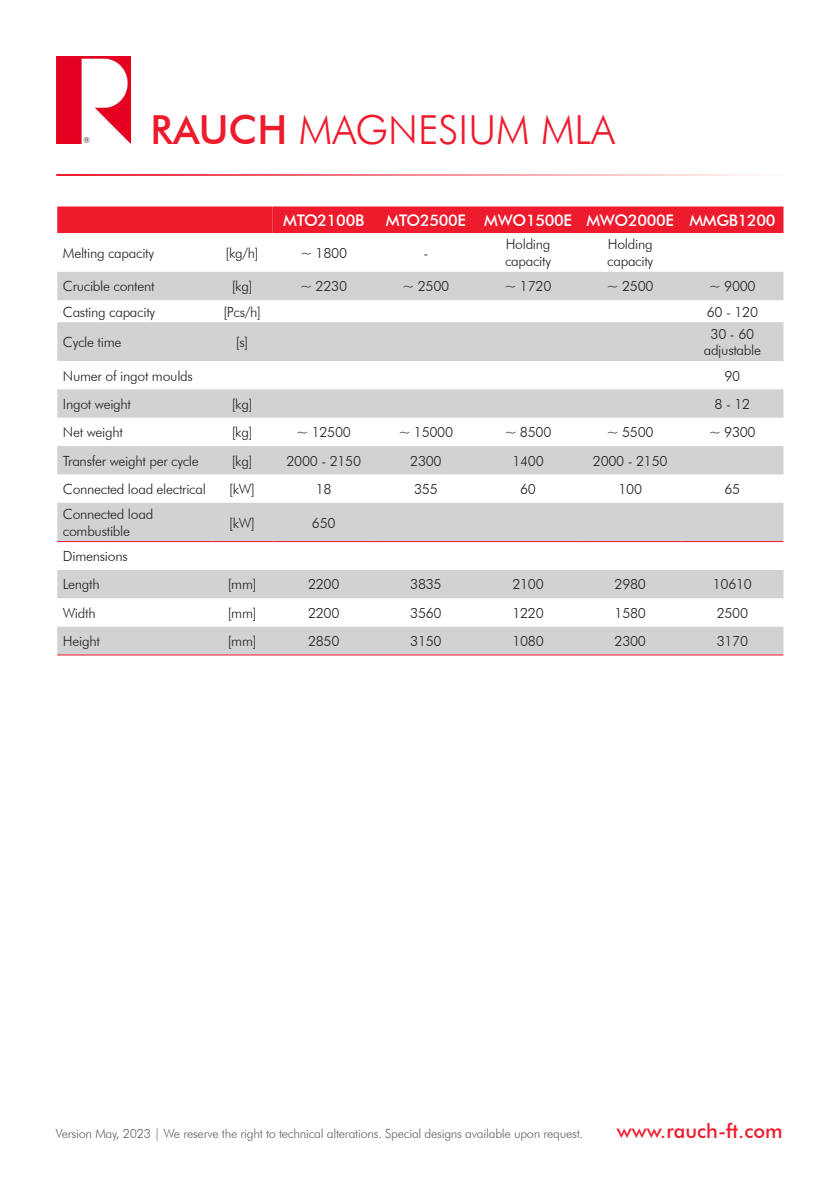
<style>
.page{position:relative;width:840px;height:1191px;background:#fff}
.page>*{position:absolute;margin:0;border:0;box-sizing:border-box;transform-origin:0 0}
.t1{font:300 40px "Futura BT";color:#ee1b2d}
.t2{font:500 20px "Futura BT";color:#ee1b2d}
.Zelleninhalt{font:500 16px "Futura BT";letter-spacing:-.02em;color:#fff}
.Zelleninhalt-2{font:300 14px/16.8px "Futura BT";letter-spacing:-.02em;color:#231f20}
.t3{font:300 12.6px "Futura BT";letter-spacing:-.02em;color:#636366}
.s1{font-weight:500}
</style>
<div class="page">
<img style="left:56px;top:57px;width:74px;height:86px">
<hr style="left:56px;top:174px;width:727px;height:2px;background:#ee1b2d">
<div style="left:57px;top:206px;width:726px;height:27px;background:#ee1b2d"></div>
<svg style="left:57px;top:272px;width:726px;height:382px;fill:#d1d2d4"></svg>
<hr style="left:57px;top:654px;width:154px;height:1px;background:#ee1b2d">
<hr style="left:211px;top:654px;width:61px;height:1px;background:#ee1b2d">
<hr style="left:272px;top:654px;width:102px;height:1px;background:#ee1b2d">
<hr style="left:374px;top:654px;width:102px;height:1px;background:#ee1b2d">
<hr style="left:476px;top:654px;width:103px;height:1px;background:#ee1b2d">
<hr style="left:579px;top:654px;width:102px;height:1px;background:#ee1b2d">
<hr style="left:681px;top:654px;width:102px;height:1px;background:#ee1b2d">
<hr style="left:57px;top:541px;width:154px;height:1px;background:#ee1b2d">
<hr style="left:211px;top:541px;width:61px;height:1px;background:#ee1b2d">
<hr style="left:272px;top:541px;width:102px;height:1px;background:#ee1b2d">
<hr style="left:374px;top:541px;width:102px;height:1px;background:#ee1b2d">
<hr style="left:476px;top:541px;width:103px;height:1px;background:#ee1b2d">
<hr style="left:579px;top:541px;width:102px;height:1px;background:#ee1b2d">
<hr style="left:681px;top:541px;width:102px;height:1px;background:#ee1b2d">
<h1 class="t1" style="left:150px;top:105px;width:465px"><span class="s1">RAUCH</span> MAGNESIUM MLA</h1>
<p class="Zelleninhalt" style="left:283px;top:210px;width:82px">MTO2100B</p>
<p class="Zelleninhalt" style="left:385px;top:210px;width:82px">MTO2500E</p>
<p class="Zelleninhalt" style="left:484px;top:210px;width:89px">MWO1500E</p>
<p class="Zelleninhalt" style="left:586px;top:210px;width:89px">MWO2000E</p>
<p class="Zelleninhalt" style="left:689px;top:210px;width:88px">MMGB1200</p>
<p class="Zelleninhalt-2" style="left:63px;top:244px;width:93px">Melting capacity</p>
<p class="Zelleninhalt-2" style="left:225px;top:244px;width:35px">[kg/h]</p>
<p class="Zelleninhalt-2" style="left:300px;top:244px;width:48px">~ 1800</p>
<p class="Zelleninhalt-2" style="left:423px;top:244px;width:6px">-</p>
<p class="Zelleninhalt-2" style="left:505px;top:236px;width:47px">Holding capacity</p>
<p class="Zelleninhalt-2" style="left:607px;top:236px;width:47px">Holding capacity</p>
<p class="Zelleninhalt-2" style="left:63px;top:278px;width:93px">Crucible content</p>
<p class="Zelleninhalt-2" style="left:232px;top:278px;width:22px">[kg]</p>
<p class="Zelleninhalt-2" style="left:300px;top:278px;width:48px">~ 2230</p>
<p class="Zelleninhalt-2" style="left:402px;top:278px;width:48px">~ 2500</p>
<p class="Zelleninhalt-2" style="left:504px;top:278px;width:48px">~ 1720</p>
<p class="Zelleninhalt-2" style="left:606px;top:278px;width:48px">~ 2500</p>
<p class="Zelleninhalt-2" style="left:708px;top:278px;width:48px">~ 9000</p>
<p class="Zelleninhalt-2" style="left:63px;top:303px;width:94px">Casting capacity</p>
<p class="Zelleninhalt-2" style="left:223px;top:303px;width:39px">[Pcs/h]</p>
<p class="Zelleninhalt-2" style="left:706px;top:303px;width:53px">60 - 120</p>
<p class="Zelleninhalt-2" style="left:63px;top:333px;width:60px">Cycle time</p>
<p class="Zelleninhalt-2" style="left:236px;top:333px;width:14px">[s]</p>
<p class="Zelleninhalt-2" style="left:703px;top:325px;width:59px;text-align:center">30 - 60 adjustable</p>
<p class="Zelleninhalt-2" style="left:63px;top:367px;width:131px">Numer of ingot moulds</p>
<p class="Zelleninhalt-2" style="left:724px;top:367px;width:17px">90</p>
<p class="Zelleninhalt-2" style="left:63px;top:395px;width:70px">Ingot weight</p>
<p class="Zelleninhalt-2" style="left:232px;top:395px;width:22px">[kg]</p>
<p class="Zelleninhalt-2" style="left:714px;top:395px;width:37px">8 - 12</p>
<p class="Zelleninhalt-2" style="left:63px;top:424px;width:61px">Net weight</p>
<p class="Zelleninhalt-2" style="left:232px;top:424px;width:22px">[kg]</p>
<p class="Zelleninhalt-2" style="left:296px;top:424px;width:56px">~ 12500</p>
<p class="Zelleninhalt-2" style="left:398px;top:424px;width:56px">~ 15000</p>
<p class="Zelleninhalt-2" style="left:504px;top:424px;width:48px">~ 8500</p>
<p class="Zelleninhalt-2" style="left:606px;top:424px;width:48px">~ 5500</p>
<p class="Zelleninhalt-2" style="left:708px;top:424px;width:48px">~ 9300</p>
<p class="Zelleninhalt-2" style="left:63px;top:452px;width:137px">Transfer weight per cycle</p>
<p class="Zelleninhalt-2" style="left:232px;top:452px;width:22px">[kg]</p>
<p class="Zelleninhalt-2" style="left:286px;top:452px;width:76px">2000 - 2150</p>
<p class="Zelleninhalt-2" style="left:410px;top:452px;width:33px">2300</p>
<p class="Zelleninhalt-2" style="left:512px;top:452px;width:33px">1400</p>
<p class="Zelleninhalt-2" style="left:592px;top:452px;width:76px">2000 - 2150</p>
<p class="Zelleninhalt-2" style="left:63px;top:480px;width:144px">Connected load electrical</p>
<p class="Zelleninhalt-2" style="left:229px;top:480px;width:27px">[kW]</p>
<p class="Zelleninhalt-2" style="left:315px;top:480px;width:17px">18</p>
<p class="Zelleninhalt-2" style="left:414px;top:480px;width:25px">355</p>
<p class="Zelleninhalt-2" style="left:520px;top:480px;width:17px">60</p>
<p class="Zelleninhalt-2" style="left:618px;top:480px;width:25px">100</p>
<p class="Zelleninhalt-2" style="left:724px;top:480px;width:17px">65</p>
<p class="Zelleninhalt-2" style="left:63px;top:505px;width:92px">Connected load combustible</p>
<p class="Zelleninhalt-2" style="left:229px;top:514px;width:27px">[kW]</p>
<p class="Zelleninhalt-2" style="left:312px;top:514px;width:25px">650</p>
<p class="Zelleninhalt-2" style="left:63px;top:547px;width:66px">Dimensions</p>
<p class="Zelleninhalt-2" style="left:63px;top:576px;width:38px">Length</p>
<p class="Zelleninhalt-2" style="left:227px;top:576px;width:30px">[mm]</p>
<p class="Zelleninhalt-2" style="left:308px;top:576px;width:33px">2200</p>
<p class="Zelleninhalt-2" style="left:410px;top:576px;width:33px">3835</p>
<p class="Zelleninhalt-2" style="left:512px;top:576px;width:33px">2100</p>
<p class="Zelleninhalt-2" style="left:614px;top:576px;width:33px">2980</p>
<p class="Zelleninhalt-2" style="left:712px;top:576px;width:41px">10610</p>
<p class="Zelleninhalt-2" style="left:63px;top:604px;width:34px">Width</p>
<p class="Zelleninhalt-2" style="left:227px;top:604px;width:30px">[mm]</p>
<p class="Zelleninhalt-2" style="left:308px;top:604px;width:33px">2200</p>
<p class="Zelleninhalt-2" style="left:410px;top:604px;width:33px">3560</p>
<p class="Zelleninhalt-2" style="left:512px;top:604px;width:33px">1220</p>
<p class="Zelleninhalt-2" style="left:614px;top:604px;width:33px">1580</p>
<p class="Zelleninhalt-2" style="left:716px;top:604px;width:33px">2500</p>
<p class="Zelleninhalt-2" style="left:63px;top:632px;width:38px">Height</p>
<p class="Zelleninhalt-2" style="left:227px;top:632px;width:30px">[mm]</p>
<p class="Zelleninhalt-2" style="left:308px;top:632px;width:33px">2850</p>
<p class="Zelleninhalt-2" style="left:410px;top:632px;width:33px">3150</p>
<p class="Zelleninhalt-2" style="left:512px;top:632px;width:33px">1080</p>
<p class="Zelleninhalt-2" style="left:614px;top:632px;width:33px">2300</p>
<p class="Zelleninhalt-2" style="left:716px;top:632px;width:33px">3170</p>
<p class="t3" style="left:56px;top:1126px;width:528px">Version May, 2023 | We reserve the right to technical alterations. Special designs available upon request.</p>
<h2 class="t2" style="left:616px;top:1118px;width:167px">www.rauch-ft.com</h2>
</div>
